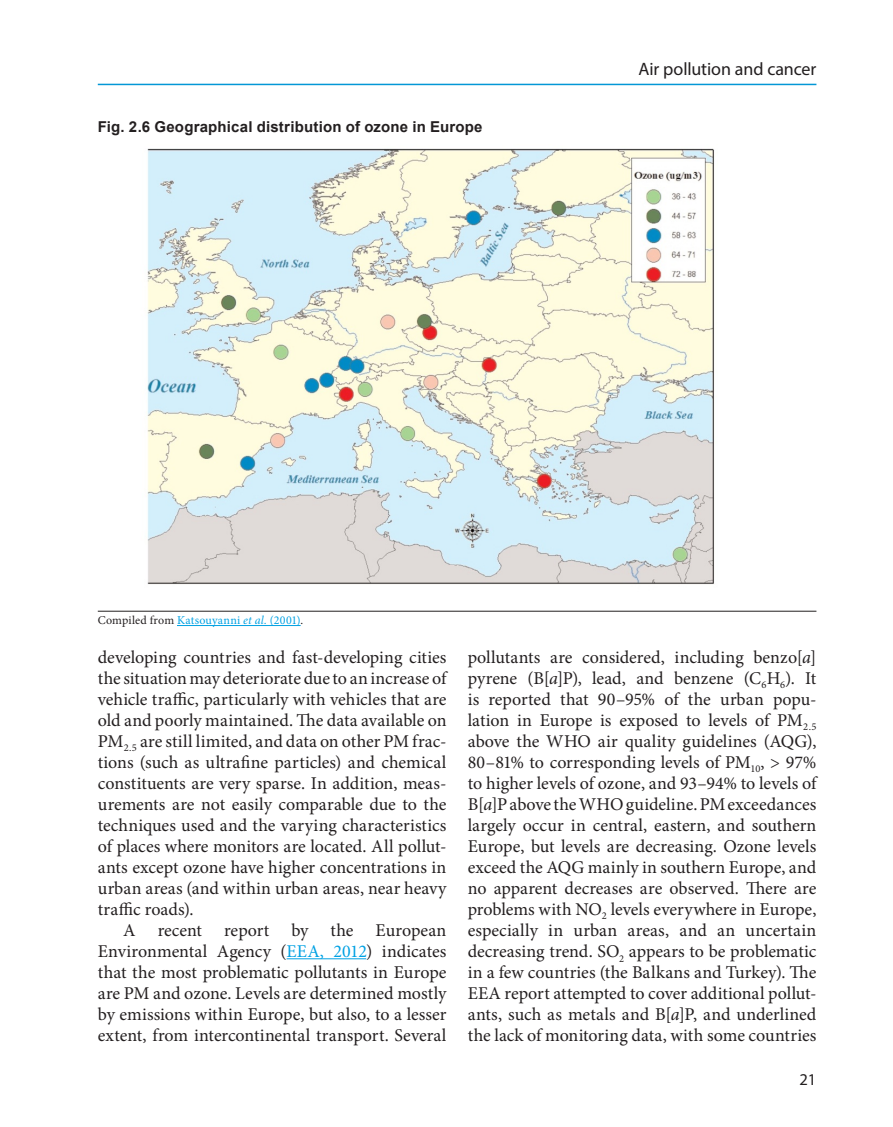
<style>
.page{position:relative;width:893px;height:1127px;background:#fff}
.page>*{position:absolute;margin:0;border:0;box-sizing:border-box;transform-origin:0 0}
.Para_Ind{font:18px/21px "Minion Pro";color:#231f20;text-align:justify}
.Left_RH{font:18px "Myriad Pro";letter-spacing:-.005em;color:#231f20}
.t1{font:16.5px "Myriad Pro";color:#231f20}
.Fig_Title{font:700 15px "Arial";letter-spacing:.01em;color:#231f20}
.Fig_FN1{font:12px "Minion Pro";letter-spacing:.02em;color:#00a1e3}
.s1{color:#231f20}
.s2{font-style:italic}
.s3{color:#00a1e3}
</style>
<div class="page">
<hr style="left:98px;top:84px;width:718px;height:1px;background:#0397d6">
<hr style="left:287px;top:958px;width:79px;height:1px;background:#00a1e3">
<hr style="left:98px;top:611px;width:718px;height:1px;background:#231f20">
<hr style="left:177px;top:625px;width:124px;height:1px;background:#00a1e3">
<img style="left:147px;top:148px;width:567px;height:436px">
<p class="Fig_Title" style="left:98px;top:117px;width:386px">Fig. 2.6 Geographical distribution of ozone in Europe</p>
<p class="Left_RH" style="left:638px;top:58px;width:179px">Air pollution and cancer</p>
<p class="Fig_FN1" style="left:98px;top:612px;width:207px"><span class="s1">Compiled from</span> Katsouyanni <span class="s2">et al.</span> (2001)<span class="s1">.</span></p>
<p class="Para_Ind" style="left:98px;top:647px;width:350px">developing countries and fast-developing cities the situation may deteriorate due to an increase of vehicle traffic, particularly with vehicles that are old and poorly maintained. The data available on PM<sub>2.5</sub> are still limited, and data on other PM frac&shy;tions (such as ultrafine particles) and chemical constituents are very sparse. In addition, meas&shy;urements are not easily comparable due to the techniques used and the varying characteristics of places where monitors are located. All pollut&shy;ants except ozone have higher concentrations in urban areas (and within urban areas, near heavy traffic roads).</p>
<p class="Para_Ind" style="left:98px;top:920px;width:350px;text-indent:26px">A recent report by the European Environmental Agency (<span class="s3">EEA, 2012</span>) indicates that the most problematic pollutants in Europe are PM and ozone. Levels are determined mostly by emissions within Europe, but also, to a lesser extent, from intercontinental transport. Several</p>
<p class="Para_Ind" style="left:468px;top:647px;width:350px">pollutants are considered, including benzo[<span class="s2">a</span>] pyrene (B[<span class="s2">a</span>]P), lead, and benzene (C<sub>6</sub>H<sub>6</sub>). It is reported that 90–95% of the urban popu&shy;lation in Europe is exposed to levels of PM<sub>2.5 </sub>above the WHO air quality guidelines (AQG), 80–81% to corresponding levels of PM<sub>10</sub>, &gt; 97% to higher levels of ozone, and 93–94% to levels of B[<span class="s2">a</span>]P above the WHO guideline. PM exceedances largely occur in central, eastern, and southern Europe, but levels are decreasing. Ozone levels exceed the AQG mainly in southern Europe, and no apparent decreases are observed. There are problems with NO<sub>2</sub> levels everywhere in Europe, especially in urban areas, and an uncertain decreasing trend. SO<sub>2</sub> appears to be problematic in a few countries (the Balkans and Turkey). The EEA report attempted to cover additional pollut&shy;ants, such as metals and B[<span class="s2">a</span>]P, and underlined the lack of monitoring data, with some countries</p>
<p class="t1" style="left:799px;top:1069px;width:18px">21</p>
</div>
